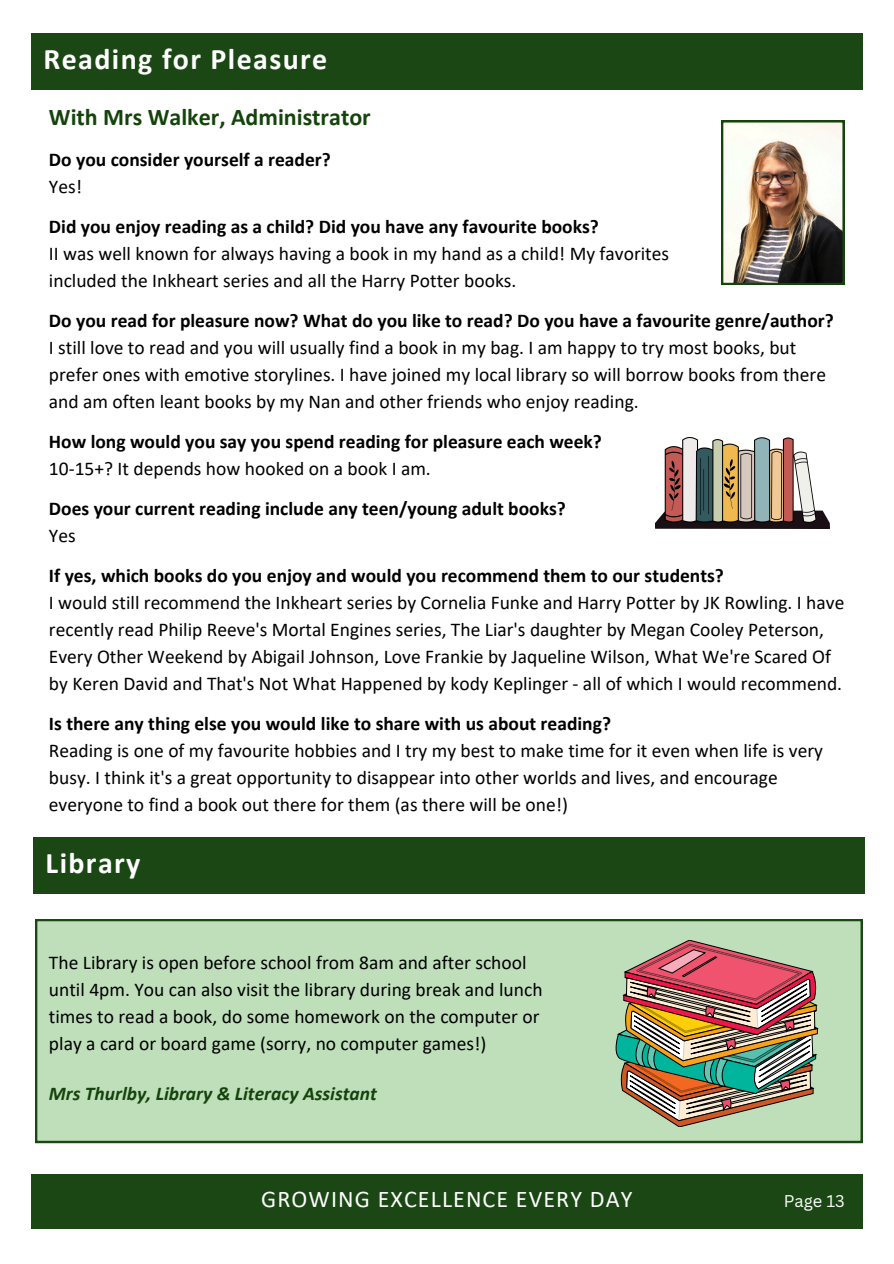
<style>
.page{position:relative;width:894px;height:1264px;background:#fff}
.page>*{position:absolute;margin:0;border:0;box-sizing:border-box;transform-origin:0 0}
.t1{font:700 30px "Calibri";letter-spacing:.045em;color:#fff}
.t2{font:700 24px "Calibri";color:#15430c}
.t3{font:24px "Calibri";letter-spacing:.045em;color:#fff}
.t4{font:19.5px/27px "Calibri";color:#000}
.t5{font:700 19.5px/27px "Calibri";color:#000}
.t6{font:italic 700 19.5px "Calibri";color:#15430c}
.t7{font:16.5px "Canva Sans";color:#fff}
.s1{font-weight:400}
.s2{font-weight:700}
</style>
<div class="page">
<div style="left:31px;top:1174px;width:831px;height:54px;background:#1a4713"></div>
<div style="left:31px;top:33px;width:831px;height:56px;background:#1a4713"></div>
<img style="left:721px;top:120px;width:123px;height:164px">
<img style="left:655px;top:438px;width:174px;height:91px">
<div style="left:33px;top:837px;width:831px;height:56px;background:#1a4713"></div>
<div style="left:35px;top:919px;width:827px;height:223px;background:#bedfba"></div>
<svg style="left:612px;top:940px;width:206px;height:186px;background:#a48d79"></svg>
<h3 class="t1" style="left:44px;top:47px;width:285px">Reading for Pleasure</h3>
<h5 class="t2" style="left:49px;top:107px;width:323px">With Mrs Walker, Administrator</h5>
<h5 class="t5" style="left:49px;top:148px;width:283px">Do you consider yourself a reader?<br><span class="s1">Yes!</span></h5>
<h5 class="t4" style="left:49px;top:215px;width:621px"><span class="s2">Did you enjoy reading as a child? Did you have any favourite books?<br></span>II was well known for always having a book in my hand as a child! My favorites included the Inkheart series and all the Harry Potter books.</h5>
<p class="t4" style="left:49px;top:308px;width:786px"><span class="s2">Do you read for pleasure now? What do you like to read? Do you have a favourite genre/author?<br></span>I still love to read and you will usually find a book in my bag. I am happy to try most books, but prefer ones with emotive storylines. I have joined my local library so will borrow books from there and am often leant books by my Nan and other friends who enjoy reading.</p>
<h5 class="t5" style="left:49px;top:429px;width:554px">How long would you say you spend reading for pleasure each week?<br><span class="s1">10-15+? It depends how hooked on a book I am.</span></h5>
<h5 class="t5" style="left:49px;top:496px;width:518px">Does your current reading include any teen/young adult books?<br><span class="s1">Yes</span></h5>
<h5 class="t4" style="left:49px;top:563px;width:796px"><span class="s2">If yes, which books do you enjoy and would you recommend them to our students?<br></span>I would still recommend the Inkheart series by Cornelia Funke and Harry Potter by JK Rowling. I have recently read Philip Reeve's Mortal Engines series, The Liar's daughter by Megan Cooley Peterson, Every Other Weekend by Abigail Johnson, Love Frankie by Jaqueline Wilson, What We're Scared Of by Keren David and That's Not What Happened by kody Keplinger - all of which I would recommend.</h5>
<p class="t4" style="left:49px;top:711px;width:775px"><span class="s2">Is there any thing else you would like to share with us about reading?<br></span>Reading is one of my favourite hobbies and I try my best to make time for it even when life is very busy. I think it's a great opportunity to disappear into other worlds and lives, and encourage everyone to find a book out there for them (as there will be one!)</p>
<h5 class="t1" style="left:46px;top:850px;width:96px">Library</h5>
<h2 class="t4" style="left:49px;top:950px;width:495px">The Library is open before school from 8am and after school until 4pm. You can also visit the library during break and lunch times to read a book, do some homework on the computer or play a card or board game (sorry, no computer games!)</h2>
<h4 class="t6" style="left:49px;top:1085px;width:329px">Mrs Thurlby, Library &amp; Literacy Assistant</h4>
<p class="t3" style="left:261px;top:1188px;width:372px">GROWING EXCELLENCE EVERY DAY</p>
<p class="t7" style="left:783px;top:1189px;width:62px">Page 13</p>
</div>
